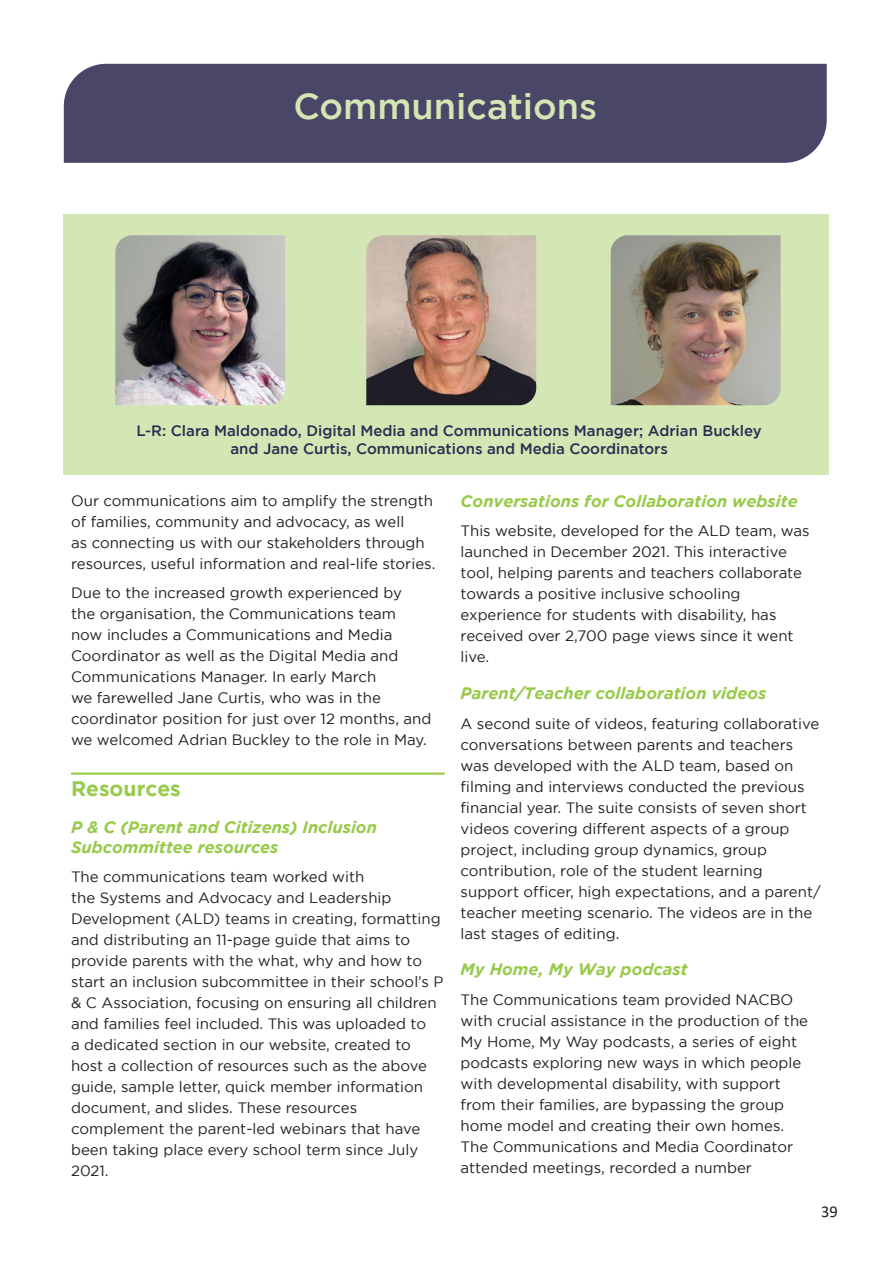
<style>
.page{position:relative;width:893px;height:1263px;background:#fff}
.page>*{position:absolute;margin:0;border:0;box-sizing:border-box;transform-origin:0 0}
.MAIN_HEADING{font:500 36px "Gotham";color:#d3e6b3}
.SUB_HEADING{font:700 21px "Gotham";color:#97ca49}
.sub-subheading{font:italic 700 16.5px/19.8px "Gotham";color:#97ca49}
.t1{font:16.5px "Calibri";color:#231f20}
.TEXT{font:15px/21px "Gotham";color:#231f20}
.staff_and_photo_capt{font:500 15px/18px "Gotham";color:#2a2b51;text-align:center}
</style>
<div class="page">
<hr style="left:71px;top:772px;width:374px;height:3px;background:#97ca49">
<div style="left:64px;top:64px;width:763px;height:99px;background:#4a4667"></div>
<div style="left:64px;top:215px;width:765px;height:260px;background:#d3e6b3"></div>
<img style="left:115px;top:235px;width:170px;height:170px">
<img style="left:366px;top:235px;width:170px;height:170px">
<img style="left:611px;top:235px;width:170px;height:170px">
<p class="MAIN_HEADING" style="left:293px;top:86px;width:305px">Communications</p>
<p class="staff_and_photo_capt" style="left:136px;top:422px;width:627px">L-R: Clara Maldonado, Digital Media and Communications Manager; Adrian Buckley and Jane Curtis, Communications and Media Coordinators</p>
<p class="TEXT" style="left:71px;top:490px;width:366px">Our communications aim to amplify the strength of families, community and advocacy, as well<br>as connecting us with our stakeholders through resources, useful information and real-life stories.</p>
<p class="TEXT" style="left:71px;top:582px;width:362px">Due to the increased growth experienced by<br>the organisation, the Communications team<br>now includes a Communications and Media Coordinator as well as the Digital Media and Communications Manager. In early March<br>we farewelled Jane Curtis, who was in the coordinator position for just over 12 months, and we welcomed Adrian Buckley to the role in May.</p>
<p class="SUB_HEADING" style="left:71px;top:776px;width:111px">Resources</p>
<p class="sub-subheading" style="left:71px;top:817px;width:307px">P &amp; C (Parent and Citizens) Inclusion<br>Subcommittee resources</p>
<p class="TEXT" style="left:71px;top:866px;width:374px">The communications team worked with<br>the Systems and Advocacy and Leadership Development (ALD) teams in creating, formatting and distributing an 11-page guide that aims to provide parents with the what, why and how to start an inclusion subcommittee in their school’s P &amp; C Association, focusing on ensuring all children and families feel included. This was uploaded to<br>a dedicated section in our website, created to host a collection of resources such as the above guide, sample letter, quick member information document, and slides. These resources complement the parent-led webinars that have been taking place every school term since July 2021.</p>
<p class="sub-subheading" style="left:461px;top:491px;width:339px">Conversations for Collaboration website</p>
<p class="TEXT" style="left:461px;top:520px;width:351px">This website, developed for the ALD team, was launched in December 2021. This interactive tool, helping parents and teachers collaborate towards a positive inclusive schooling experience for students with disability, has received over 2,700 page views since it went live.</p>
<p class="sub-subheading" style="left:461px;top:683px;width:307px">Parent/Teacher collaboration videos</p>
<p class="TEXT" style="left:461px;top:712px;width:362px">A second suite of videos, featuring collaborative conversations between parents and teachers was developed with the ALD team, based on filming and interviews conducted the previous financial year. The suite consists of seven short videos covering different aspects of a group project, including group dynamics, group contribution, role of the student learning support officer, high expectations, and a parent/ teacher meeting scenario. The videos are in the last stages of editing.</p>
<p class="sub-subheading" style="left:461px;top:959px;width:228px">My Home, My Way podcast</p>
<p class="TEXT" style="left:461px;top:989px;width:349px">The Communications team provided NACBO with crucial assistance in the production of the My Home, My Way podcasts, a series of eight podcasts exploring new ways in which people with developmental disability, with support from their families, are bypassing the group home model and creating their own homes.<br>The Communications and Media Coordinator attended meetings, recorded a number</p>
<p class="t1" style="left:821px;top:1200px;width:18px">39</p>
</div>
